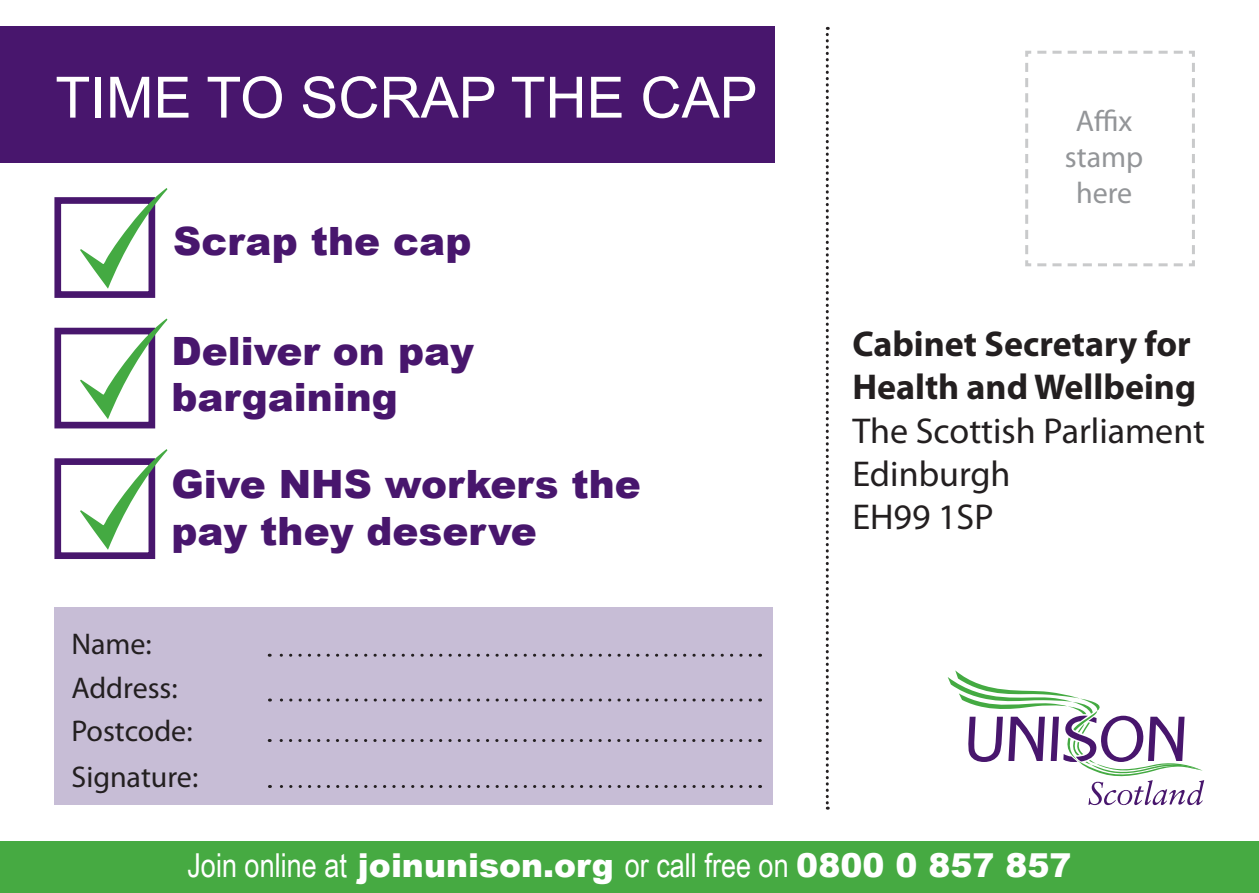
<style>
.page{position:relative;width:1259px;height:893px;background:#fff}
.page>*{position:absolute;margin:0;border:0;box-sizing:border-box;transform-origin:0 0}
.t1{font:57px "Arial";color:#fff}
.t2{font:900 39px/46.8px "Arial";color:#48166d}
.t3{font:700 36px/43.2px "Myriad Pro";color:#231f20}
.t4{font:36px "Myriad Pro";color:#231f20}
.t5{font:900 33px "Arial";color:#fff}
.t6{font:30px "Myriad Pro";color:#231f20}
.t7{font:30px "Myriad Pro";color:#939598}
.s1{font-family:"Arial Narrow";font-weight:400}
</style>
<div class="page">
<div style="left:0;top:842px;width:1259px;height:51px;background:#46aa42"></div>
<div style="left:0;top:27px;width:774px;height:136px;background:#48166d"></div>
<svg style="left:947px;top:670px;width:257px;height:135px"></svg>
<div style="left:54px;top:607px;width:719px;height:198px;background:#c7bdd6"></div>
<svg style="left:826px;top:27px;width:3px;height:783px"></svg>
<svg style="left:269px;top:698px;width:481px;height:3px"></svg>
<svg style="left:269px;top:739px;width:481px;height:3px"></svg>
<svg style="left:269px;top:785px;width:481px;height:3px"></svg>
<svg style="left:269px;top:654px;width:481px;height:3px"></svg>
<svg style="left:1025px;top:50px;width:170px;height:217px"></svg>
<div style="left:54px;top:197px;width:101px;height:101px;border:7px solid #48166d"></div>
<svg style="left:80px;top:188px;width:87px;height:101px"></svg>
<div style="left:54px;top:328px;width:101px;height:100px;border:7px solid #48166d"></div>
<svg style="left:80px;top:318px;width:87px;height:101px"></svg>
<div style="left:54px;top:458px;width:101px;height:101px;border:7px solid #48166d"></div>
<svg style="left:80px;top:449px;width:87px;height:101px"></svg>
<p class="t1" style="left:55px;top:60px;width:704px">TIME TO SCRAP THE CAP</p>
<p class="t2" style="left:173px;top:216px;width:300px">Scrap the cap</p>
<p class="t2" style="left:171px;top:326px;width:304px">Deliver on pay bargaining</p>
<p class="t2" style="left:171px;top:460px;width:471px">Give NHS workers the pay they deserve</p>
<p class="t6" style="left:71px;top:626px;width:82px">Name:</p>
<p class="t6" style="left:71px;top:669px;width:108px">Address:</p>
<p class="t6" style="left:71px;top:712px;width:123px">Postcode:</p>
<p class="t6" style="left:72px;top:758px;width:128px">Signature:</p>
<p class="t7" style="left:1076px;top:102px;width:58px">Affix</p>
<p class="t7" style="left:1065px;top:138px;width:80px">stamp</p>
<p class="t7" style="left:1076px;top:174px;width:58px">here</p>
<p class="t3" style="left:852px;top:321px;width:345px">Cabinet Secretary for<br>Health and Wellbeing</p>
<p class="t4" style="left:852px;top:408px;width:354px">The Scottish Parliament</p>
<p class="t4" style="left:852px;top:452px;width:160px">Edinburgh</p>
<p class="t4" style="left:852px;top:495px;width:143px">EH99 1SP</p>
<p class="t5" style="left:187px;top:841px;width:885px"><span class="s1">Join online at</span> joinunison.org <span class="s1">or call free on</span> 0800 0 857 857</p>
</div>
